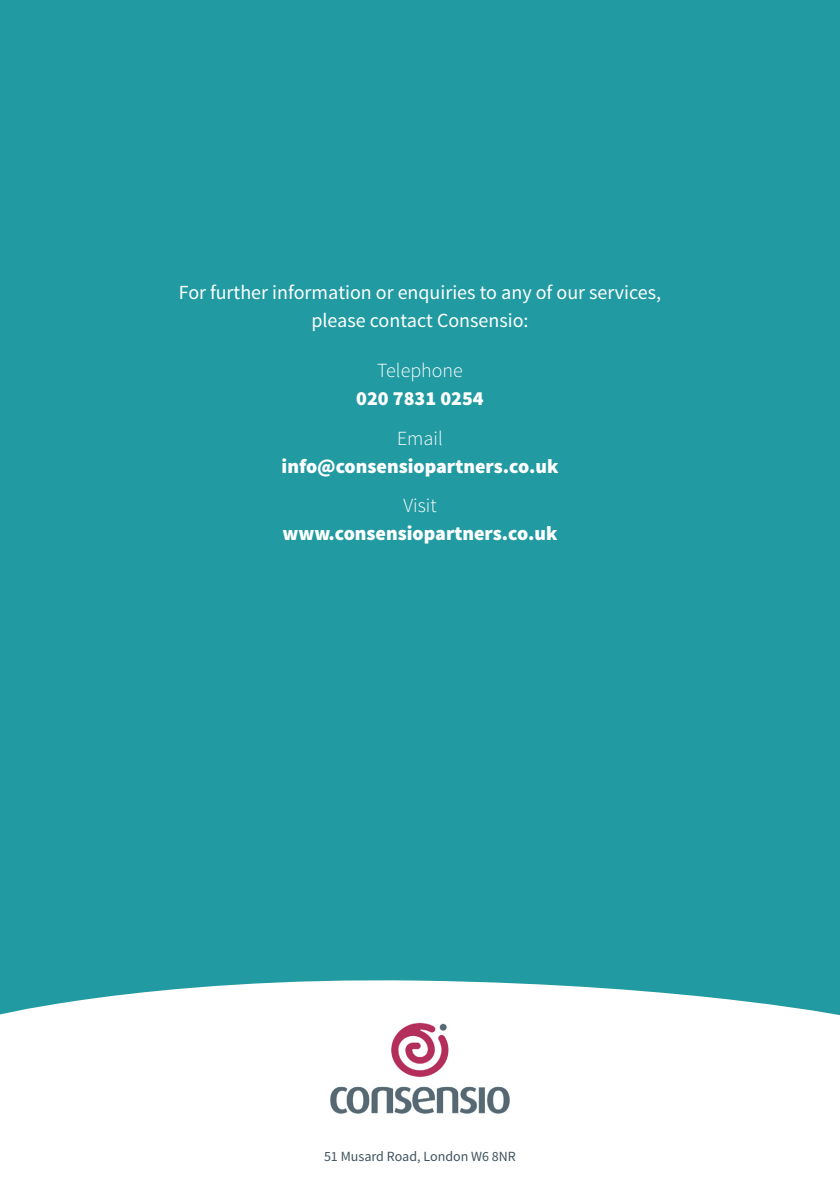
<style>
.page{position:relative;width:840px;height:1191px;background:#fff}
.page>*{position:absolute;margin:0;border:0;box-sizing:border-box;transform-origin:0 0}
.t1{font:900 20px/28px "Source Sans Pro";color:#fff;text-align:center}
.t2{font:20px/28px "Source Sans Pro";color:#fff;text-align:center}
.t3{font:14px "Source Sans Pro";color:#3e535d}
.s1{font-weight:300}
</style>
<div class="page">
<div style="left:0;top:0;width:839px;height:1015px;background:#219aa2"></div>
<img style="left:316px;top:1001px;width:207px;height:113px">
<p class="t2" style="left:179px;top:278px;width:483px">For further information or enquiries to any of our services, please contact Consensio:</p>
<p class="t1" style="left:356px;top:357px;width:129px"><span class="s1">Telephone<br></span>020 7831 0254</p>
<p class="t1" style="left:281px;top:425px;width:278px"><span class="s1">Email </span>info@consensiopartners.co.uk</p>
<p class="t1" style="left:282px;top:492px;width:276px"><span class="s1">Visit </span>www.consensiopartners.co.uk</p>
<p class="t3" style="left:324px;top:1148px;width:193px">51 Musard Road, London W6 8NR</p>
</div>
